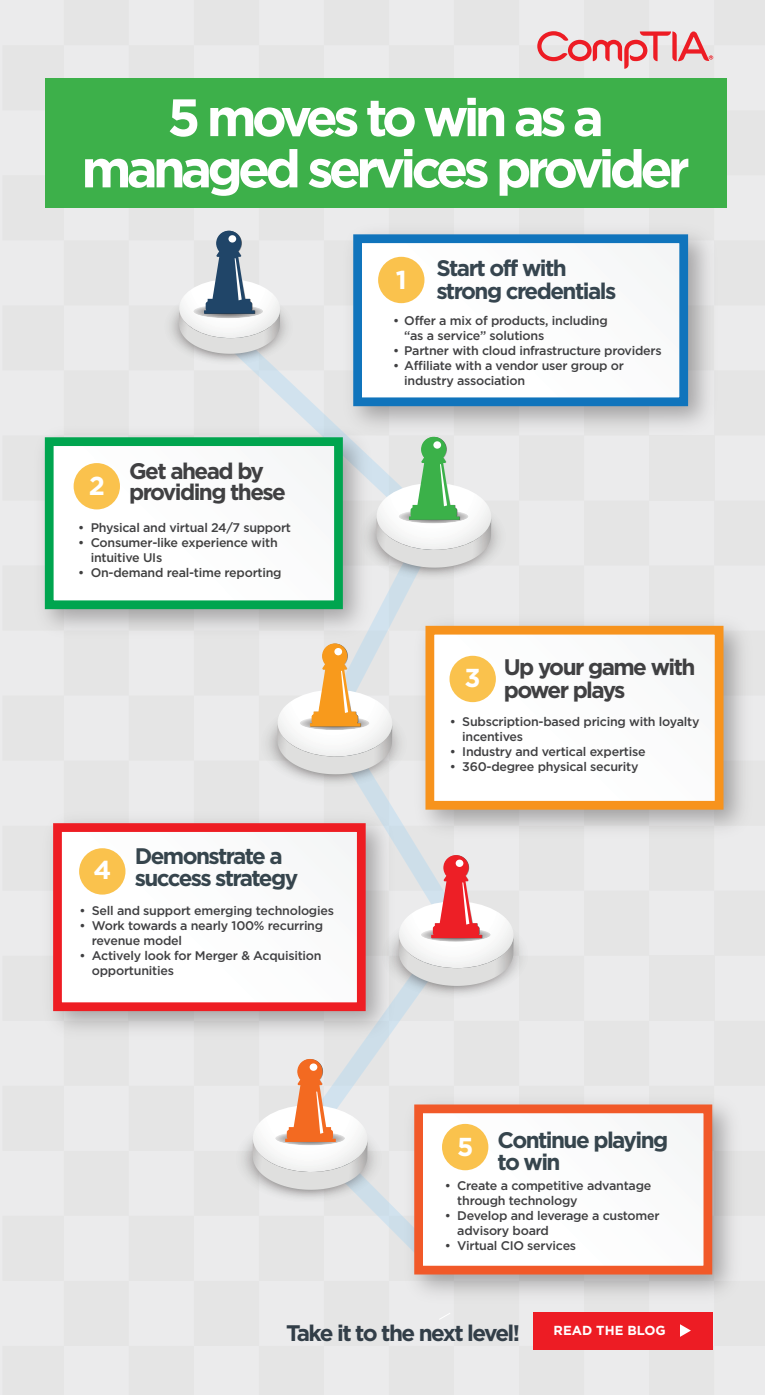
<style>
.page{position:relative;width:765px;height:1395px;background:#fff}
.page>*{position:absolute;margin:0;border:0;box-sizing:border-box;transform-origin:0 0}
.head{font:700 52.5px/51.2px "Gotham";letter-spacing:-.09em;color:#fff;text-align:center}
.head-2{font:700 26px "Gotham";color:#fff}
.objection_response_t{font:700 22.5px/22.5px "Gotham";letter-spacing:-.07em;color:#404042}
.objection_response_t-2{font:700 22.5px/22.5px "Gotham";letter-spacing:-.07em;color:#36454d}
.objection_response_t-3{font:700 22.5px/22.5px "Gotham";letter-spacing:-.07em;color:#36454f}
.objection_response_t-4{font:700 22.5px "Gotham";letter-spacing:-.07em;color:#323e48}
.t1{font:700 13.12px "Gotham";color:#fff}
.new_bullets{font:500 12.5px/15px "Gotham";letter-spacing:-.02em;color:#404042}
.new_bullets-2{font:500 12.5px/15px "Gotham";letter-spacing:-.02em;color:#404040}
</style>
<div class="page">
<div style="left:2px;top:0;width:763px;height:1395px;background:#e9e9ea"></div>
<svg style="left:212px;top:320px;width:123px;height:99px"></svg>
<svg style="left:160px;top:231px;width:136px;height:136px"></svg>
<svg style="left:320px;top:582px;width:143px;height:273px"></svg>
<svg style="left:379px;top:442px;width:131px;height:140px"></svg>
<svg style="left:256px;top:643px;width:151px;height:146px"></svg>
<svg style="left:231px;top:855px;width:301px;height:404px"></svg>
<img style="left:27px;top:419px;width:352px;height:226px">
<svg style="left:55px;top:447px;width:278px;height:152px"></svg>
<div style="left:45px;top:437px;width:298px;height:172px;border:9px solid #00a54f"></div>
<img style="left:407px;top:608px;width:353px;height:237px">
<svg style="left:435px;top:636px;width:279px;height:164px"></svg>
<div style="left:425px;top:626px;width:299px;height:184px;border:9px solid #f7931d"></div>
<img style="left:335px;top:216px;width:389px;height:226px">
<svg style="left:363px;top:244px;width:315px;height:152px"></svg>
<div style="left:353px;top:234px;width:335px;height:172px;border:9px solid #1074bc"></div>
<img style="left:35px;top:805px;width:367px;height:242px">
<svg style="left:63px;top:833px;width:293px;height:168px"></svg>
<div style="left:53px;top:823px;width:313px;height:188px;border:9px solid #ee1d23"></div>
<svg style="left:439px;top:1313px;width:11px;height:6px"></svg>
<img style="left:396px;top:1086px;width:352px;height:224px">
<svg style="left:424px;top:1115px;width:278px;height:150px"></svg>
<div style="left:414px;top:1105px;width:298px;height:170px;border:9px solid #f15929"></div>
<svg style="left:537px;top:31px;width:176px;height:38px"></svg>
<div style="left:533px;top:1312px;width:180px;height:38px;background:#ed1c24"></div>
<svg style="left:680px;top:1324px;width:11px;height:13px"></svg>
<div style="left:378px;top:257px;width:46px;height:46px;background:#fac24d;border-radius:50%"></div>
<div style="left:74px;top:463px;width:46px;height:46px;background:#fac24d;border-radius:50%"></div>
<div style="left:450px;top:656px;width:46px;height:46px;background:#fac24d;border-radius:50%"></div>
<div style="left:79px;top:848px;width:46px;height:47px;background:#fac24d;border-radius:50%"></div>
<div style="left:442px;top:1124px;width:46px;height:46px;background:#fac24d;border-radius:50%"></div>
<div style="left:45px;top:78px;width:681px;height:129px;background:#3db04a"></div>
<p class="head" style="left:82px;top:91px;width:610px">5 moves to win as a managed services provider</p>
<p class="objection_response_t" style="left:129px;top:459px;width:136px">Get ahead by</p>
<p class="head-2" style="left:89px;top:471px;width:18px">2</p>
<p class="objection_response_t" style="left:129px;top:480px;width:158px">providing these</p>
<p class="new_bullets" style="left:78px;top:520px;width:214px">• Physical and virtual 24/7 support</p>
<p class="new_bullets-2" style="left:91px;top:535px;width:189px;text-indent:-12px">• Consumer-like experience with intuitive UIs</p>
<p class="new_bullets-2" style="left:78px;top:565px;width:205px">• On-demand real-time reporting</p>
<p class="objection_response_t-2" style="left:135px;top:844px;width:150px">Demonstrate a</p>
<p class="head-2" style="left:93px;top:855px;width:19px">4</p>
<p class="objection_response_t-2" style="left:135px;top:867px;width:165px">success strategy</p>
<p class="new_bullets" style="left:79px;top:903px;width:256px">• Sell and support emerging technologies</p>
<p class="new_bullets" style="left:92px;top:918px;width:233px;text-indent:-12px">• Work towards a nearly 100% recurring revenue model</p>
<p class="new_bullets" style="left:92px;top:948px;width:231px;text-indent:-12px">• Actively look for Merger &amp; Acquisition opportunities</p>
<p class="objection_response_t-3" style="left:436px;top:256px;width:181px">Start off with strong credentials</p>
<p class="head-2" style="left:396px;top:265px;width:12px">1</p>
<p class="new_bullets" style="left:404px;top:312px;width:205px;text-indent:-11px">• Offer a mix of products, including “as a service” solutions</p>
<p class="new_bullets" style="left:393px;top:342px;width:270px">• Partner with cloud infrastructure providers</p>
<p class="new_bullets" style="left:404px;top:357px;width:221px;text-indent:-11px">• Affiliate with a vendor user group or industry association</p>
<p class="head-2" style="left:465px;top:662px;width:18px">3</p>
<p class="objection_response_t" style="left:504px;top:655px;width:193px">Up your game with power plays</p>
<p class="new_bullets" style="left:462px;top:713px;width:239px;text-indent:-12px">• Subscription-based pricing with loyalty incentives</p>
<p class="new_bullets" style="left:450px;top:743px;width:197px">• Industry and vertical expertise</p>
<p class="new_bullets" style="left:450px;top:758px;width:190px">• 360-degree physical security</p>
<p class="objection_response_t-2" style="left:498px;top:1128px;width:172px">Continue playing to win</p>
<p class="head-2" style="left:457px;top:1132px;width:18px">5</p>
<p class="new_bullets" style="left:457px;top:1177px;width:196px;text-indent:-12px">• Create a competitive advantage through technology</p>
<p class="new_bullets" style="left:457px;top:1207px;width:204px;text-indent:-12px">• Develop and leverage a customer advisory board</p>
<p class="new_bullets" style="left:445px;top:1237px;width:133px">• Virtual CIO services</p>
<p class="objection_response_t-4" style="left:286px;top:1320px;width:236px">Take it to the next level!</p>
<p class="t1" style="left:554px;top:1323px;width:114px">READ THE BLOG</p>
</div>
